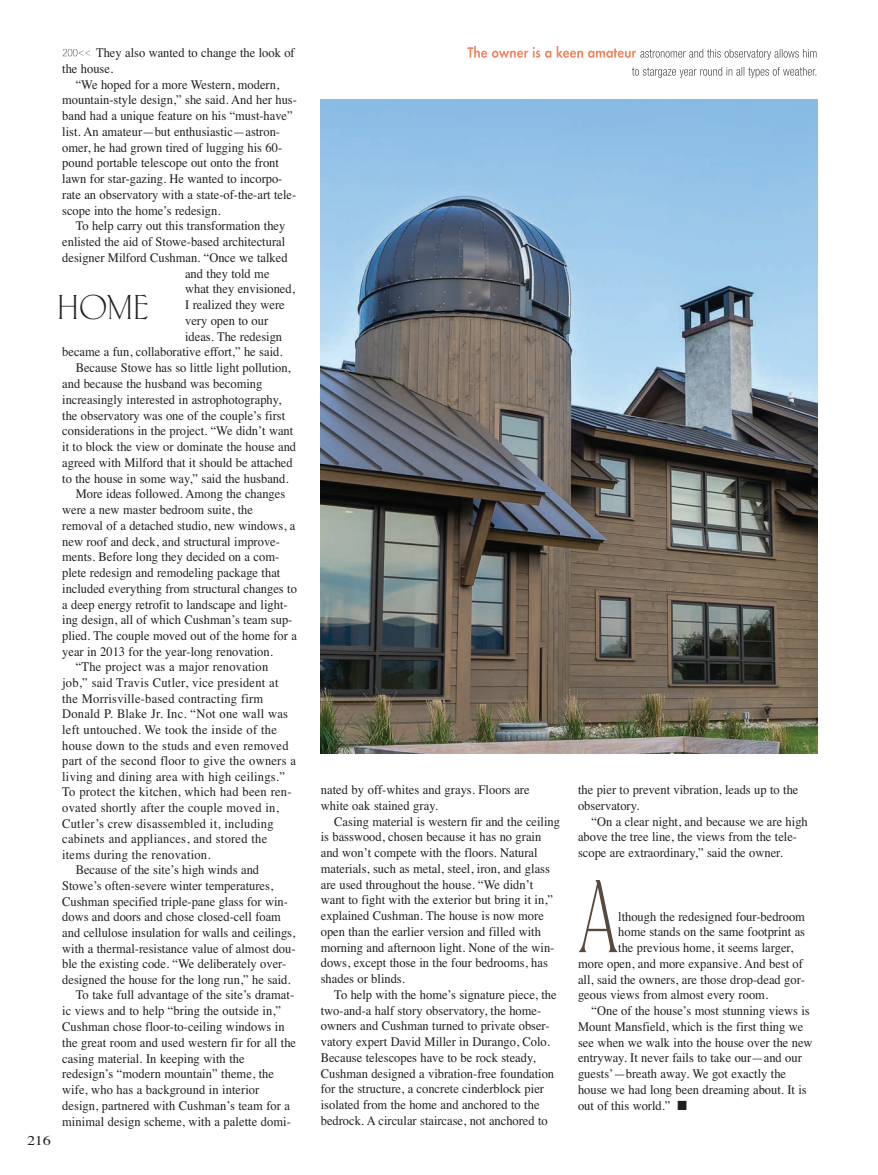
<style>
.page{position:relative;width:878px;height:1175px;background:#fff}
.page>*{position:absolute;margin:0;border:0;box-sizing:border-box;transform-origin:0 0}
.t1{font:108.15px "Carlton Let Plain";color:#58493e;scale:.75 1}
.t2{font:36px "Carlton Plain";color:#231f20}
.t3{font:13.5px "Times";color:#231f20;scale:1.2 1}
.t4{font:13.2px/15.8px "Times";color:#231f20;scale:.95 1}
.t5{font:13.2px "Times";letter-spacing:.02em;color:#231f20;scale:.95 1}
</style>
<div class="page">
<svg style="left:63px;top:49px;width:27px;height:7px"></svg>
<img style="left:321px;top:99px;width:496px;height:654px">
<svg style="left:467px;top:46px;width:130px;height:12px"></svg>
<svg style="left:640px;top:49px;width:63px;height:9px"></svg>
<svg style="left:632px;top:67px;width:59px;height:11px"></svg>
<p class="t3" style="left:27px;top:1132px;width:21px">216</p>
<p class="t4" style="left:62px;top:45px;width:246px;text-indent:34px">They also wanted to change the look of the house.</p>
<p class="t4" style="left:62px;top:76px;width:248px;text-indent:14px">“We hoped for a more Western, modern, mountain-style design,” she said. And her hus&shy;band had a unique feature on his “must-have” list. An amateur—but enthusiastic—astron&shy;omer, he had grown tired of lugging his 60- pound portable telescope out onto the front lawn for star-gazing. He wanted to incorpo&shy;rate an observatory with a state-of-the-art tele&shy;scope into the home’s redesign.</p>
<p class="t4" style="left:76px;top:218px;width:222px">To help carry out this transformation they</p>
<p class="t4" style="left:62px;top:234px;width:236px">enlisted the aid of Stowe-based architectural</p>
<p class="t4" style="left:62px;top:249px;width:239px">designer Milford Cushman. “Once we talked</p>
<p class="t4" style="left:185px;top:265px;width:90px">and they told me</p>
<p class="t4" style="left:185px;top:281px;width:117px">what they envisioned,</p>
<p class="t4" style="left:185px;top:297px;width:106px">I realized they were</p>
<p class="t4" style="left:185px;top:312px;width:89px">very open to our</p>
<p class="t4" style="left:185px;top:328px;width:104px">ideas. The redesign</p>
<p class="t4" style="left:62px;top:344px;width:233px">became a fun, collaborative effort,” he said.</p>
<p class="t4" style="left:76px;top:360px;width:228px">Because Stowe has so little light pollution,</p>
<p class="t4" style="left:62px;top:375px;width:212px">and because the husband was becoming</p>
<p class="t4" style="left:62px;top:391px;width:232px">increasingly interested in astrophotography,</p>
<p class="t4" style="left:62px;top:407px;width:236px">the observatory was one of the couple’s first</p>
<p class="t4" style="left:62px;top:423px;width:245px">considerations in the project. “We didn’t want</p>
<p class="t4" style="left:62px;top:438px;width:248px">it to block the view or dominate the house and</p>
<p class="t4" style="left:62px;top:454px;width:244px">agreed with Milford that it should be attached</p>
<p class="t4" style="left:62px;top:470px;width:239px">to the house in some way,” said the husband.</p>
<p class="t4" style="left:76px;top:486px;width:222px">More ideas followed. Among the changes</p>
<p class="t4" style="left:62px;top:501px;width:202px">were a new master bedroom suite, the</p>
<p class="t4" style="left:62px;top:517px;width:247px">removal of a detached studio, new windows, a</p>
<p class="t4" style="left:62px;top:533px;width:231px">new roof and deck, and structural improve-</p>
<p class="t4" style="left:62px;top:549px;width:230px">ments. Before long they decided on a com-</p>
<p class="t4" style="left:62px;top:564px;width:231px">plete redesign and remodeling package that</p>
<p class="t4" style="left:62px;top:580px;width:248px">included everything from structural changes to</p>
<p class="t4" style="left:62px;top:596px;width:239px">a deep energy retrofit to landscape and light-</p>
<p class="t4" style="left:62px;top:612px;width:244px">ing design, all of which Cushman’s team sup-</p>
<p class="t4" style="left:62px;top:627px;width:248px">plied. The couple moved out of the home for a</p>
<p class="t4" style="left:62px;top:643px;width:223px">year in 2013 for the year-long renovation.</p>
<p class="t5" style="left:76px;top:659px;width:204px">“The project was a major renovation</p>
<p class="t5" style="left:62px;top:675px;width:229px">job,” said Travis Cutler, vice president at</p>
<p class="t5" style="left:62px;top:690px;width:213px">the Morrisville-based contracting firm</p>
<p class="t5" style="left:62px;top:706px;width:239px">Donald P. Blake Jr. Inc. “Not one wall was</p>
<p class="t5" style="left:62px;top:721px;width:227px">left untouched. We took the inside of the</p>
<p class="t5" style="left:62px;top:737px;width:240px">house down to the studs and even removed</p>
<p class="t5" style="left:62px;top:753px;width:247px">part of the second floor to give the owners a</p>
<p class="t5" style="left:62px;top:768px;width:236px">living and dining area with high ceilings.”</p>
<p class="t5" style="left:62px;top:784px;width:243px">To protect the kitchen, which had been ren-</p>
<p class="t5" style="left:62px;top:799px;width:229px">ovated shortly after the couple moved in,</p>
<p class="t5" style="left:62px;top:815px;width:224px">Cutler’s crew disassembled it, including</p>
<p class="t5" style="left:62px;top:831px;width:217px">cabinets and appliances, and stored the</p>
<p class="t5" style="left:62px;top:846px;width:158px">items during the renovation.</p>
<p class="t4" style="left:76px;top:862px;width:194px">Because of the site’s high winds and</p>
<p class="t4" style="left:62px;top:877px;width:223px">Stowe’s often-severe winter temperatures,</p>
<p class="t4" style="left:62px;top:893px;width:239px">Cushman specified triple-pane glass for win-</p>
<p class="t4" style="left:62px;top:908px;width:232px">dows and doors and chose closed-cell foam</p>
<p class="t4" style="left:62px;top:924px;width:247px">and cellulose insulation for walls and ceilings,</p>
<p class="t4" style="left:62px;top:940px;width:247px">with a thermal-resistance value of almost dou-</p>
<p class="t4" style="left:62px;top:955px;width:237px">ble the existing code. “We deliberately over-</p>
<p class="t4" style="left:62px;top:971px;width:242px">designed the house for the long run,” he said.</p>
<p class="t4" style="left:76px;top:987px;width:231px">To take full advantage of the site’s dramat-</p>
<p class="t4" style="left:62px;top:1002px;width:232px">ic views and to help “bring the outside in,”</p>
<p class="t4" style="left:62px;top:1018px;width:236px">Cushman chose floor-to-ceiling windows in</p>
<p class="t4" style="left:62px;top:1034px;width:248px">the great room and used western fir for all the</p>
<p class="t4" style="left:62px;top:1050px;width:193px">casing material. In keeping with the</p>
<p class="t4" style="left:62px;top:1065px;width:224px">redesign’s “modern mountain” theme, the</p>
<p class="t4" style="left:62px;top:1081px;width:209px">wife, who has a background in interior</p>
<p class="t4" style="left:62px;top:1097px;width:241px">design, partnered with Cushman’s team for a</p>
<p class="t4" style="left:62px;top:1113px;width:242px">minimal design scheme, with a palette domi-</p>
<h2 class="t2" style="left:57px;top:295px;width:93px">HOME</h2>
<p class="t4" style="left:321px;top:781px;width:221px">nated by off-whites and grays. Floors are white oak stained gray.</p>
<p class="t4" style="left:321px;top:813px;width:253px;text-indent:13px">Casing material is western fir and the ceiling is basswood, chosen because it has no grain and won’t compete with the floors. Natural materials, such as metal, steel, iron, and glass are used throughout the house. “We didn’t want to fight with the exterior but bring it in,” explained Cushman. The house is now more open than the earlier version and filled with morning and afternoon light. None of the win&shy;dows, except those in the four bedrooms, has shades or blinds.</p>
<p class="t4" style="left:321px;top:986px;width:250px;text-indent:14px">To help with the home’s signature piece, the two-and-a half story observatory, the home&shy;owners and Cushman turned to private obser&shy;vatory expert David Miller in Durango, Colo.<br>Because telescopes have to be rock steady, Cushman designed a vibration-free foundation for the structure, a concrete cinderblock pier isolated from the home and anchored to the bedrock. A circular staircase, not anchored to</p>
<p class="t4" style="left:578px;top:781px;width:233px">the pier to prevent vibration, leads up to the observatory.</p>
<p class="t4" style="left:578px;top:813px;width:243px;text-indent:14px">“On a clear night, and because we are high above the tree line, the views from the tele&shy;scope are extraordinary,” said the owner.</p>
<h1 class="t1" style="left:578px;top:851px;width:55px">A</h1>
<p class="t4" style="left:618px;top:908px;width:198px">lthough the redesigned four-bedroom</p>
<p class="t4" style="left:618px;top:924px;width:198px">home stands on the same footprint as</p>
<p class="t4" style="left:618px;top:939px;width:186px">the previous home, it seems larger,</p>
<p class="t4" style="left:578px;top:955px;width:238px">more open, and more expansive. And best of</p>
<p class="t4" style="left:578px;top:971px;width:240px">all, said the owners, are those drop-dead gor-</p>
<p class="t4" style="left:578px;top:987px;width:201px">geous views from almost every room.</p>
<p class="t4" style="left:591px;top:1002px;width:231px">“One of the house’s most stunning views is</p>
<p class="t4" style="left:578px;top:1018px;width:239px">Mount Mansfield, which is the first thing we</p>
<p class="t4" style="left:578px;top:1034px;width:248px">see when we walk into the house over the new</p>
<p class="t4" style="left:578px;top:1050px;width:237px">entryway. It never fails to take our—and our</p>
<p class="t4" style="left:578px;top:1065px;width:220px">guests’—breath away. We got exactly the</p>
<p class="t4" style="left:578px;top:1081px;width:242px">house we had long been dreaming about. It is</p>
<p class="t4" style="left:578px;top:1097px;width:116px">out of this world.” ■</p>
</div>
